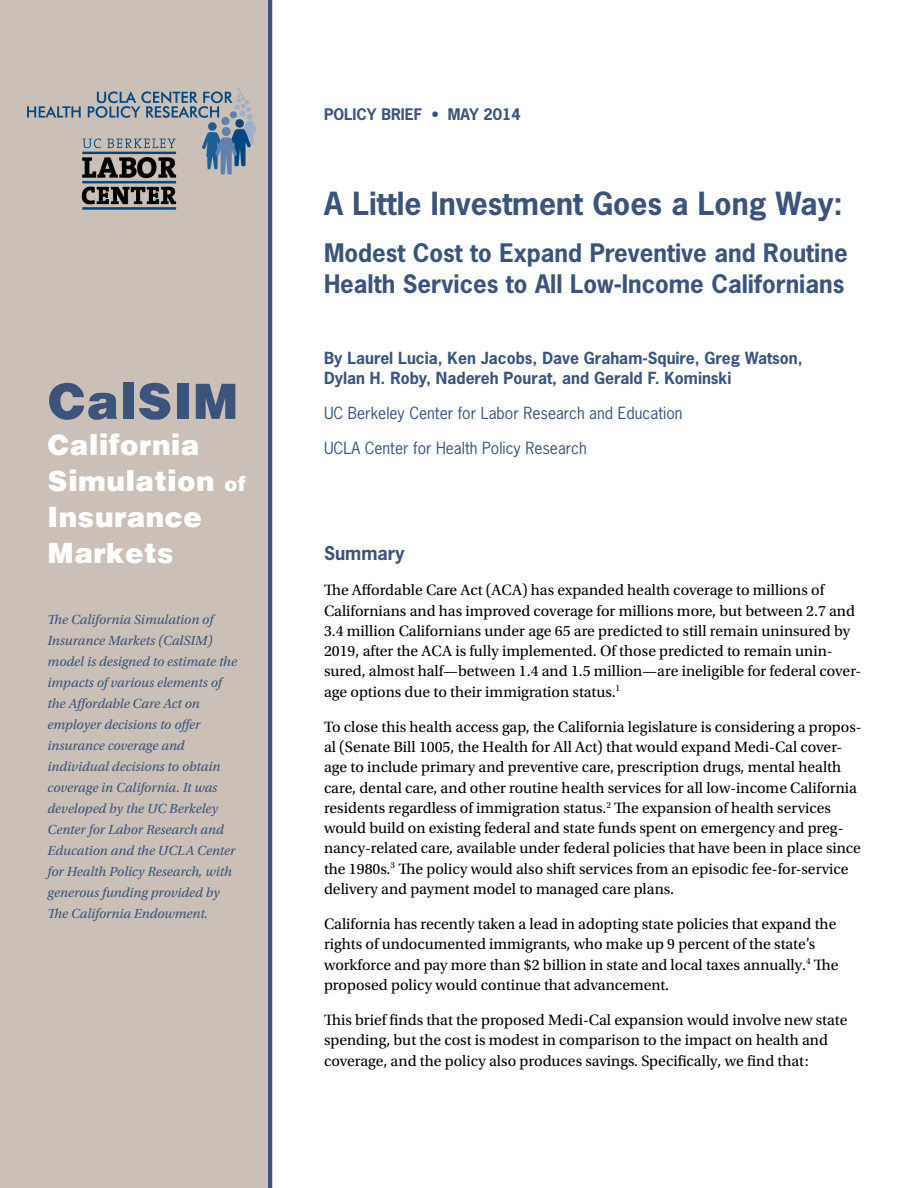
<style>
.page{position:relative;width:918px;height:1188px;background:#fff}
.page>*{position:absolute;margin:0;border:0;box-sizing:border-box;transform-origin:0 0}
.t1{font:900 52.5px "Arena";color:#3c547c}
.t2{font:900 30px/36px "Arena";color:#fff}
.t3{font:700 30px "News Gothic Std";color:#3c547c}
.t4{font:700 24px/31.5px "News Gothic Std";color:#3c547c}
.t5{font:700 18px "News Gothic Std";color:#3c547c}
.t6{font:15.75px/20.2px "Utopia Std";color:#000}
.t7{font:700 15.75px/20.2px "News Gothic Std";color:#3c547c}
.t8{font:15.75px "News Gothic Std";color:#3c547c}
.t9{font:700 15px "News Gothic Std";color:#3c547c}
.t10{font:italic 13.8px/21px "Utopia Std";color:#3c547c}
.s1{font-size:21px}
</style>
<div class="page">
<hr style="left:268px;top:0;width:4px;height:1188px;background:#3c547c">
<div style="left:0;top:0;width:268px;height:1188px;background:#cac0b7"></div>
<h1 class="t1" style="left:48px;top:375px;width:193px">CalSIM</h1>
<h2 class="t2" style="left:48px;top:428px;width:200px">California<br>Simulation <span class="s1">of<br></span>Insurance<br>Markets</h2>
<p class="t10" style="left:48px;top:609px;width:191px">The California Simulation of<br>Insurance Markets (CalSIM) model is designed to estimate the impacts of various elements of the Affordable Care Act on employer decisions to offer insurance coverage and individual decisions to obtain coverage in California. It was developed by the UC Berkeley<br>Center for Labor Research and<br>Education and the UCLA Center for Health Policy Research, with generous funding provided by<br>The California Endowment.</p>
<p class="t9" style="left:324px;top:104px;width:198px">POLICY BRIEF • MAY 2014</p>
<h2 class="t3" style="left:324px;top:184px;width:520px">A Little Investment Goes a Long Way:</h2>
<h3 class="t4" style="left:324px;top:236px;width:525px">Modest Cost to Expand Preventive and Routine<br>Health Services to All Low-Income Californians</h3>
<p class="t7" style="left:324px;top:347px;width:480px">By Laurel Lucia, Ken Jacobs, Dave Graham-Squire, Greg Watson,<br>Dylan H. Roby, Nadereh Pourat, and Gerald F. Kominski</p>
<p class="t8" style="left:324px;top:403px;width:360px">UC Berkeley Center for Labor Research and Education</p>
<p class="t8" style="left:324px;top:438px;width:264px">UCLA Center for Health Policy Research</p>
<p class="t5" style="left:324px;top:542px;width:82px">Summary</p>
<p class="t6" style="left:324px;top:581px;width:539px">The Affordable Care Act (ACA) has expanded health coverage to millions of Californians and has improved coverage for millions more, but between 2.7 and 3.4 million Californians under age 65 are predicted to still remain uninsured by 2019, after the ACA is fully implemented. Of those predicted to remain unin&shy;sured, almost half—between 1.4 and 1.5 million—are ineligible for federal cover&shy;age options due to their immigration status.<sup>1</sup></p>
<p class="t6" style="left:324px;top:717px;width:539px">To close this health access gap, the California legislature is considering a propos&shy;al (Senate Bill 1005, the Health for All Act) that would expand Medi-Cal cover&shy;age to include primary and preventive care, prescription drugs, mental health care, dental care, and other routine health services for all low-income California residents regardless of immigration status.<sup>2</sup> The expansion of health services would build on existing federal and state funds spent on emergency and preg&shy;nancy-related care, available under federal policies that have been in place since the 1980s.<sup>3</sup> The policy would also shift services from an episodic fee-for-service delivery and payment model to managed care plans.</p>
<p class="t6" style="left:324px;top:914px;width:516px">California has recently taken a lead in adopting state policies that expand the rights of undocumented immigrants, who make up 9 percent of the state’s workforce and pay more than $2 billion in state and local taxes annually.<sup>4</sup> The proposed policy would continue that advancement.</p>
<p class="t6" style="left:324px;top:1010px;width:525px">This brief finds that the proposed Medi-Cal expansion would involve new state spending, but the cost is modest in comparison to the impact on health and coverage, and the policy also produces savings. Specifically, we find that:</p>
</div>
